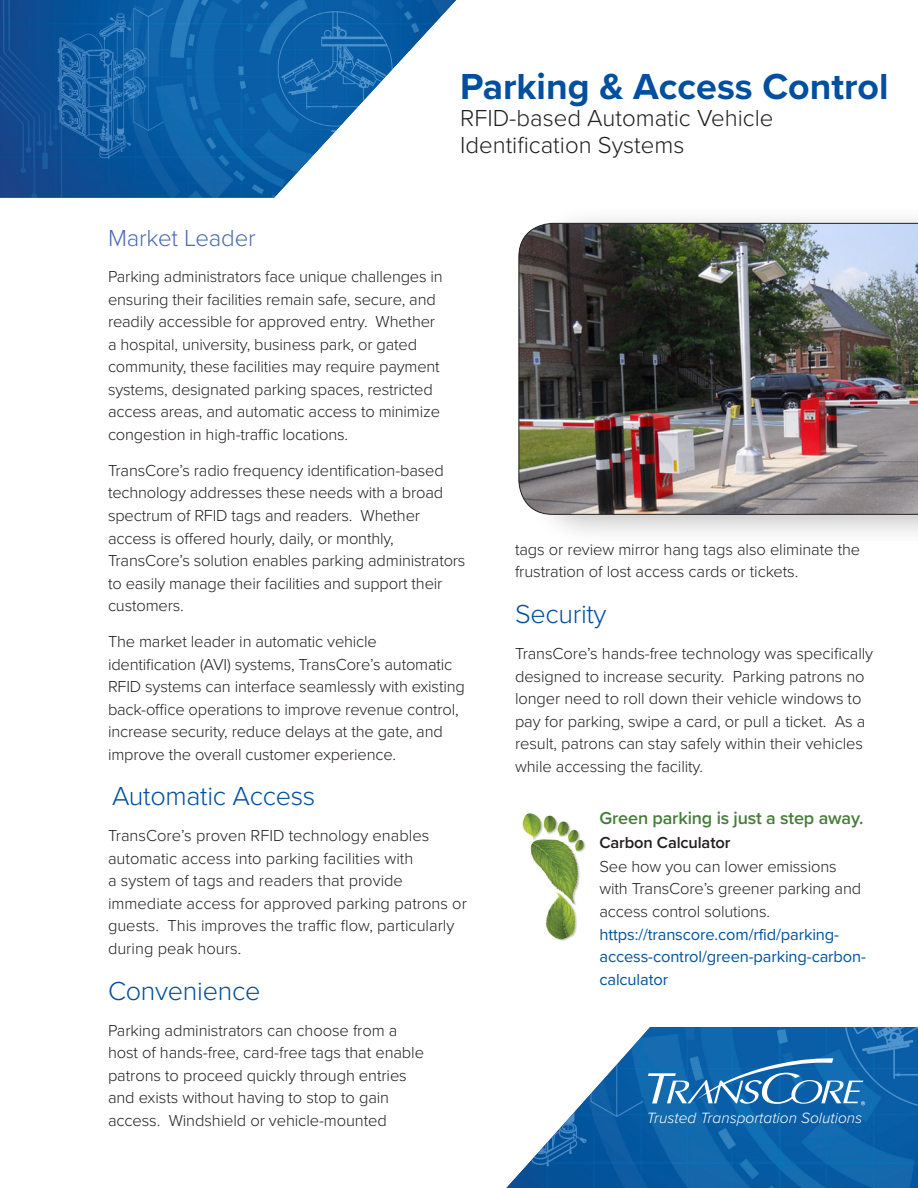
<style>
.page{position:relative;width:918px;height:1188px;background:#fff}
.page>*{position:absolute;margin:0;border:0;box-sizing:border-box;transform-origin:0 0}
.Header_-_Product_Des{font:700 37.5px "Proxima Nova";color:#014f9e}
.Body_Copy{font:300 27px "Proxima Nova";letter-spacing:-.01em;color:#014f9e}
.Header_-_Product_Nam{font:300 24px "Proxima Nova";color:#231f20}
.Lead_Paragraph{font:300 24px "Proxima Nova";letter-spacing:-.005em;color:#4b6cb0}
.Body_Copy-2{font:600 18px "Proxima Nova";letter-spacing:-.01em;color:#457e3a}
.Body_Copy-3{font:300 16.5px/22.5px "Proxima Nova";letter-spacing:-.01em;color:#231f20}
.Body_Copy-4{font:16.5px/22.6px "Proxima Nova";letter-spacing:-.01em;color:#01539e}
.t1{font:italic 300 15.45px "Proxima Nova";color:#fff}
.s1{font-weight:600}
.s2{font-weight:300;color:#231f20}
</style>
<div class="page">
<img style="left:0;top:0;width:456px;height:198px">
<div style="left:525px;top:204px;width:393px;height:343px;background:#231f20;opacity:.27"></div>
<img style="left:518px;top:223px;width:400px;height:292px">
<img style="left:506px;top:1027px;width:412px;height:161px">
<svg style="left:648px;top:1058px;width:217px;height:47px;background:#3b82bc"></svg>
<img style="left:522px;top:813px;width:64px;height:128px">
<p class="Header_-_Product_Des" style="left:460px;top:59px;width:430px">Parking &amp; Access Control</p>
<p class="Header_-_Product_Nam" style="left:460px;top:104px;width:315px">RFID-based Automatic Vehicle</p>
<p class="Header_-_Product_Nam" style="left:460px;top:131px;width:226px">Identification Systems</p>
<p class="Lead_Paragraph" style="left:108px;top:224px;width:149px">Market Leader</p>
<p class="Body_Copy-3" style="left:108px;top:266px;width:336px">Parking administrators face unique challenges in ensuring their facilities remain safe, secure, and readily accessible for approved entry. Whether a hospital, university, business park, or gated community, these facilities may require payment systems, designated parking spaces, restricted access areas, and automatic access to minimize congestion in high-traffic locations.</p>
<p class="Body_Copy-3" style="left:108px;top:460px;width:359px">TransCore’s radio frequency identification-based technology addresses these needs with a broad spectrum of RFID tags and readers. Whether access is offered hourly, daily, or monthly, TransCore’s solution enables parking administrators to easily manage their facilities and support their customers.</p>
<p class="Body_Copy-3" style="left:108px;top:631px;width:358px">The market leader in automatic vehicle identification (AVI) systems, TransCore’s automatic RFID systems can interface seamlessly with existing back-office operations to improve revenue control, increase security, reduce delays at the gate, and improve the overall customer experience.</p>
<p class="Body_Copy" style="left:112px;top:780px;width:205px">Automatic Access</p>
<p class="Body_Copy-3" style="left:108px;top:825px;width:360px">TransCore’s proven RFID technology enables automatic access into parking facilities with<br>a system of tags and readers that provide immediate access for approved parking patrons or guests. This improves the traffic flow, particularly during peak hours.</p>
<p class="Body_Copy" style="left:108px;top:975px;width:154px">Convenience</p>
<p class="Body_Copy-3" style="left:108px;top:1019px;width:318px">Parking administrators can choose from a host of hands-free, card-free tags that enable patrons to proceed quickly through entries and exists without having to stop to gain access. Windshield or vehicle-mounted</p>
<p class="Body_Copy-3" style="left:515px;top:538px;width:347px">tags or review mirror hang tags also eliminate the frustration of lost access cards or tickets.</p>
<p class="Body_Copy" style="left:515px;top:598px;width:93px">Security</p>
<p class="Body_Copy-3" style="left:515px;top:643px;width:360px">TransCore’s hands-free technology was specifically designed to increase security. Parking patrons no longer need to roll down their vehicle windows to pay for parking, swipe a card, or pull a ticket. As a result, patrons can stay safely within their vehicles while accessing the facility.</p>
<p class="Body_Copy-2" style="left:600px;top:804px;width:265px">Green parking is just a step away.</p>
<p class="Body_Copy-3" style="left:600px;top:831px;width:239px;line-height:24px"><span class="s1">Carbon Calculator<br></span>See how you can lower emissions</p>
<p class="Body_Copy-4" style="left:600px;top:877px;width:268px"><span class="s2">with TransCore’s greener parking and access control solutions. </span>https://transcore.com/rfid/parking&shy;access-control/green-parking-carbon&shy;calculator</p>
<p class="t1" style="left:647px;top:1109px;width:217px">Trusted Transportation Solutions</p>
</div>
